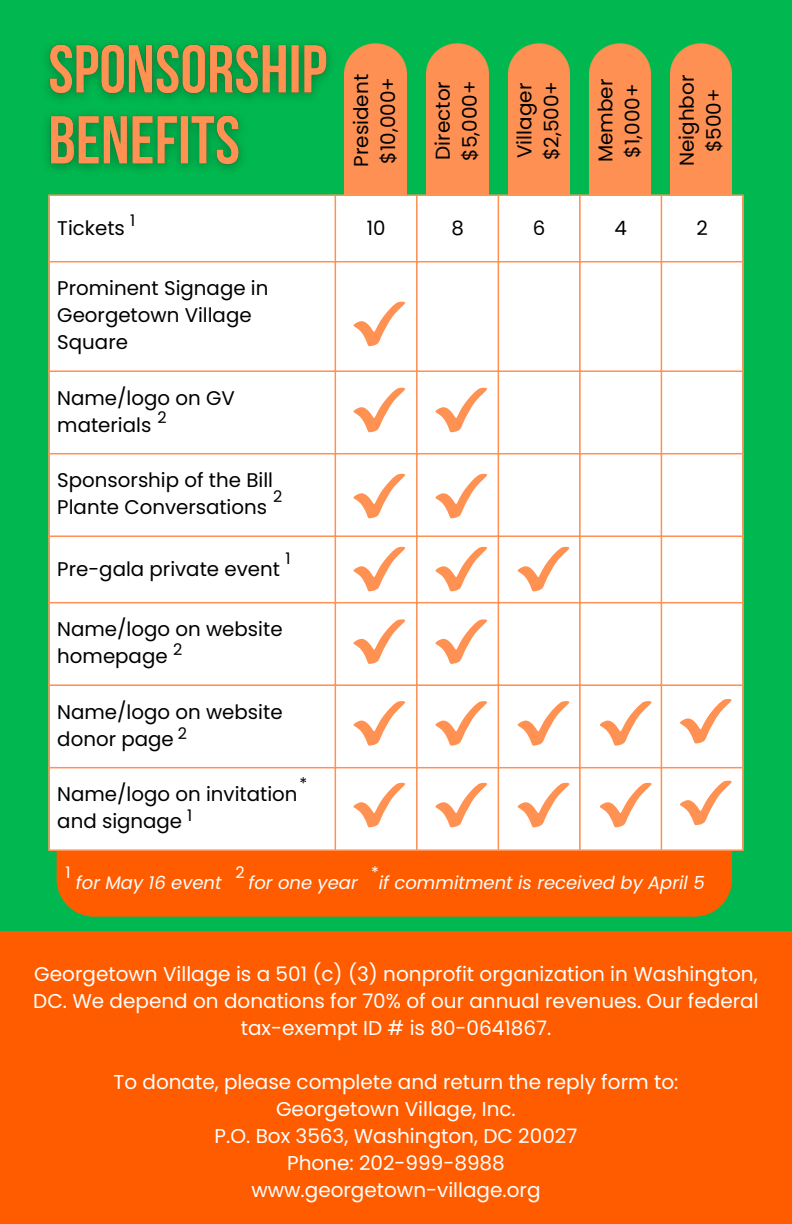
<style>
.page{position:relative;width:792px;height:1224px;background:#00b84f}
.page>*{position:absolute;margin:0;border:0;box-sizing:border-box;transform-origin:0 0}
.t1{font:20px/27px "Poppins";color:#fff;text-align:center}
.t2{font:20px "Poppins";color:#000}
.t3{font:19.8px/27px "Poppins";color:#000}
.t4{font:italic 18px "Poppins";color:#fff}
.t5{font:16px "Poppins";color:#000}
.t6{font:16px "Poppins";color:#fff}
</style>
<div class="page">
<div style="left:345px;top:43px;width:61px;height:152px;background:#fd9052"></div>
<div style="left:670px;top:43px;width:62px;height:152px;background:#fd9052"></div>
<div style="left:589px;top:43px;width:62px;height:152px;background:#fd9052"></div>
<div style="left:508px;top:43px;width:62px;height:152px;background:#fd9052"></div>
<div style="left:427px;top:43px;width:61px;height:152px;background:#fd9052"></div>
<div style="left:57px;top:851px;width:675px;height:66px;background:#ff5c00"></div>
<div style="left:50px;top:196px;width:692px;height:653px;background:#fff"></div>
<hr style="left:48px;top:196px;width:2px;height:653px;background:#ff9152">
<hr style="left:335px;top:196px;width:1px;height:653px;background:#ff9152">
<hr style="left:416px;top:196px;width:2px;height:653px;background:#ff9152">
<hr style="left:498px;top:196px;width:1px;height:653px;background:#ff9152">
<hr style="left:579px;top:196px;width:2px;height:653px;background:#ff9152">
<hr style="left:661px;top:196px;width:1px;height:653px;background:#ff9152">
<hr style="left:742px;top:196px;width:2px;height:653px;background:#ff9152">
<hr style="left:48px;top:195px;width:696px;height:1px;background:#ff9152">
<hr style="left:48px;top:261px;width:696px;height:1px;background:#ff9152">
<hr style="left:48px;top:370px;width:696px;height:2px;background:#ff9152">
<hr style="left:48px;top:453px;width:696px;height:1px;background:#ff9152">
<hr style="left:48px;top:535px;width:696px;height:2px;background:#ff9152">
<hr style="left:48px;top:602px;width:696px;height:1px;background:#ff9152">
<hr style="left:48px;top:684px;width:696px;height:2px;background:#ff9152">
<hr style="left:48px;top:767px;width:696px;height:1px;background:#ff9152">
<hr style="left:48px;top:849px;width:696px;height:2px;background:#ff9152">
<svg style="left:352px;top:301px;width:54px;height:45px;background:#ffe2d2"></svg>
<svg style="left:352px;top:387px;width:54px;height:45px;background:#ffe2d2"></svg>
<svg style="left:352px;top:473px;width:54px;height:45px;background:#ffe2d2"></svg>
<svg style="left:352px;top:546px;width:54px;height:45px;background:#ffe2d2"></svg>
<svg style="left:352px;top:619px;width:54px;height:45px;background:#ffe2d2"></svg>
<svg style="left:352px;top:701px;width:54px;height:45px;background:#ffe2d2"></svg>
<svg style="left:352px;top:782px;width:54px;height:45px;background:#ffe2d2"></svg>
<svg style="left:434px;top:387px;width:54px;height:45px;background:#ffe2d2"></svg>
<svg style="left:434px;top:473px;width:54px;height:45px;background:#ffe2d2"></svg>
<svg style="left:434px;top:546px;width:54px;height:45px;background:#ffe2d2"></svg>
<svg style="left:434px;top:619px;width:54px;height:45px;background:#ffe2d2"></svg>
<svg style="left:434px;top:701px;width:54px;height:45px;background:#ffe2d2"></svg>
<svg style="left:434px;top:782px;width:54px;height:45px;background:#ffe2d2"></svg>
<svg style="left:516px;top:546px;width:54px;height:45px;background:#ffe2d2"></svg>
<svg style="left:516px;top:701px;width:54px;height:45px;background:#ffe2d2"></svg>
<svg style="left:516px;top:782px;width:54px;height:45px;background:#ffe2d2"></svg>
<svg style="left:598px;top:701px;width:54px;height:45px;background:#ffe2d2"></svg>
<svg style="left:598px;top:782px;width:54px;height:45px;background:#ffe2d2"></svg>
<svg style="left:678px;top:698px;width:54px;height:45px;background:#ffe2d2"></svg>
<svg style="left:678px;top:780px;width:54px;height:45px;background:#ffe2d2"></svg>
<div style="left:0;top:932px;width:792px;height:292px;background:#ff5c00"></div>
<img style="left:46px;top:43px;width:285px;height:128px">
<p class="t2" style="left:347px;top:167px;width:94px;rotate:-90deg">President</p>
<p class="t2" style="left:374px;top:164px;width:88px;rotate:-90deg">$10,000+</p>
<p class="t2" style="left:673px;top:166px;width:93px;rotate:-90deg">Neighbor</p>
<p class="t2" style="left:592px;top:162px;width:85px;rotate:-90deg">Member</p>
<p class="t2" style="left:619px;top:158px;width:76px;rotate:-90deg">$1,000+</p>
<p class="t2" style="left:429px;top:160px;width:80px;rotate:-90deg">Director</p>
<p class="t2" style="left:456px;top:161px;width:82px;rotate:-90deg">$5,000+</p>
<p class="t2" style="left:511px;top:158px;width:77px;rotate:-90deg">Villager</p>
<p class="t2" style="left:538px;top:160px;width:81px;rotate:-90deg">$2,500+</p>
<p class="t2" style="left:700px;top:152px;width:65px;rotate:-90deg">$500+</p>
<p class="t5" style="left:130px;top:209px;width:7px">1</p>
<p class="t3" style="left:57px;top:215px;width:69px">Tickets</p>
<p class="t3" style="left:367px;top:215px;width:20px">10</p>
<p class="t3" style="left:451px;top:215px;width:14px">8</p>
<p class="t3" style="left:533px;top:215px;width:14px">6</p>
<p class="t3" style="left:614px;top:215px;width:14px">4</p>
<p class="t3" style="left:696px;top:215px;width:13px">2</p>
<p class="t3" style="left:57px;top:275px;width:213px">Prominent Signage in<br>Georgetown Village<br>Square</p>
<p class="t3" style="left:57px;top:385px;width:179px">Name/logo on GV materials</p>
<p class="t3" style="left:57px;top:467px;width:217px">Sponsorship of the Bill<br>Plante Conversations</p>
<p class="t5" style="left:158px;top:406px;width:11px">2</p>
<p class="t5" style="left:273px;top:485px;width:11px">2</p>
<p class="t5" style="left:286px;top:547px;width:7px">1</p>
<p class="t3" style="left:57px;top:556px;width:224px">Pre-gala private event</p>
<p class="t3" style="left:57px;top:616px;width:227px">Name/logo on website homepage</p>
<p class="t3" style="left:57px;top:699px;width:227px">Name/logo on website donor page</p>
<p class="t3" style="left:57px;top:781px;width:242px">Name/logo on invitation and signage</p>
<p class="t5" style="left:173px;top:638px;width:11px">2</p>
<p class="t5" style="left:178px;top:722px;width:11px">2</p>
<p class="t5" style="left:300px;top:772px;width:9px">*</p>
<p class="t5" style="left:187px;top:804px;width:7px">1</p>
<p class="t6" style="left:65px;top:862px;width:7px">1</p>
<p class="t6" style="left:235px;top:862px;width:11px">2</p>
<p class="t4" style="left:76px;top:870px;width:147px">for May 16 event</p>
<p class="t4" style="left:249px;top:870px;width:111px">for one year</p>
<p class="t6" style="left:371px;top:862px;width:9px">*</p>
<p class="t4" style="left:379px;top:870px;width:327px">if commitment is received by April 5</p>
<p class="t1" style="left:33px;top:960px;width:727px">Georgetown Village is a 501 (c) (3) nonprofit organization in Washington,<br>DC. We depend on donations for 70% of our annual revenues. Our federal tax-exempt ID # is 80-0641867.</p>
<p class="t1" style="left:114px;top:1068px;width:566px">To donate, please complete and return the reply form to:</p>
<p class="t1" style="left:276px;top:1095px;width:241px">Georgetown Village, Inc.</p>
<p class="t1" style="left:215px;top:1122px;width:364px">P.O. Box 3563, Washington, DC 20027</p>
<p class="t1" style="left:287px;top:1149px;width:219px">Phone: 202-999-8988</p>
<p class="t1" style="left:251px;top:1176px;width:291px">www.georgetown-village.org</p>
</div>
